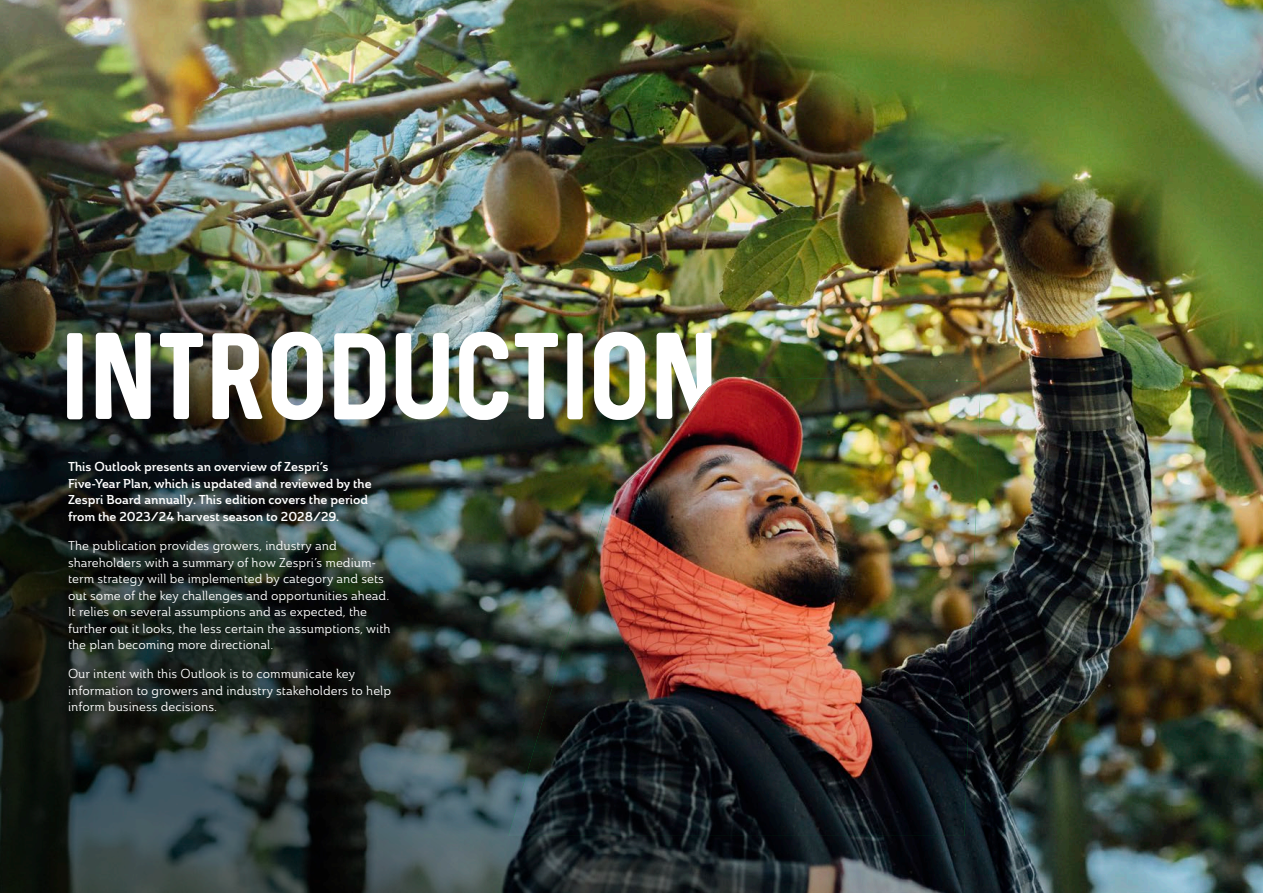
<style>
.page{position:relative;width:1263px;height:893px;background:#fff}
.page>*{position:absolute;margin:0;border:0;box-sizing:border-box;transform-origin:0 0}
.t1{font:98.25px "Sequel Neue";letter-spacing:-.025em;color:#fff}
.t2{font:12.75px/16.5px "Ainslie Nor Reg";color:#fff}
.t3{font:12.75px/16.5px "Ainslie Nor Dem";color:#fff}
</style>
<div class="page">
<img style="left:0;top:0;width:1263px;height:893px">
<img style="left:508px;top:377px;width:473px;height:459px">
<h1 class="t1" style="left:59px;top:308px;width:661px">INTRODUCTION</h1>
<p class="t3" style="left:68px;top:458px;width:305px">This Outlook presents an overview of Zespri’s Five-Year Plan, which is updated and reviewed by the Zespri Board annually. This edition covers the period from the 2023/24 harvest season to 2028/29.</p>
<p class="t2" style="left:68px;top:537px;width:324px">The publication provides growers, industry and shareholders with a summary of how Zespri’s medium&shy;term strategy will be implemented by category and sets out some of the key challenges and opportunities ahead.<br>It relies on several assumptions and as expected, the further out it looks, the less certain the assumptions, with the plan becoming more directional.</p>
<p class="t2" style="left:68px;top:665px;width:325px">Our intent with this Outlook is to communicate key information to growers and industry stakeholders to help inform business decisions.</p>
</div>
